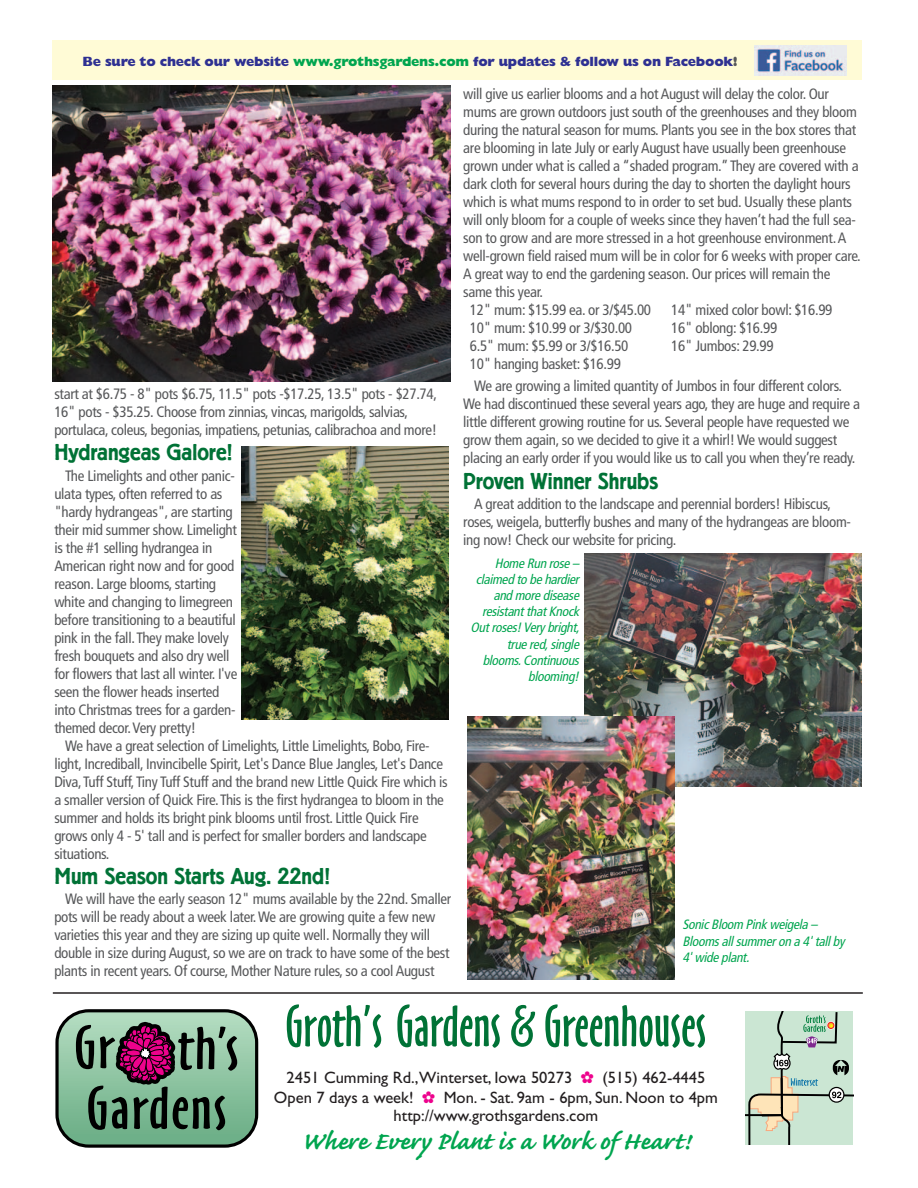
<style>
.page{position:relative;width:918px;height:1188px;background:#fff}
.page>*{position:absolute;margin:0;border:0;box-sizing:border-box;transform-origin:0 0}
.t1{font:54px "Oz Handicraft BT";color:#007236}
.t2{font:700 31.5px "Caflisch Script";color:#00a54f}
.t3{font:700 24px "Berliner Grotesk";color:#007236}
.t4{font:16.5px/18.5px "Gill Sans";color:#231f20}
.t5{font:condensed 15px/18px "Frutiger";letter-spacing:-.02em;color:#57585a}
.t6{font:italic condensed 13.5px/16.2px "Frutiger";color:#00a54f;text-align:right}
.t7{font:800 13.5px "Gill Sans";letter-spacing:-.02em;color:#2e3092}
.s1{color:#00a54f}
.s2{color:#57585a}
</style>
<div class="page">
<svg style="left:69px;top:1013px;width:176px;height:3px"></svg>
<svg style="left:57px;top:1011px;width:200px;height:135px;background:#8abe9d"></svg>
<svg style="left:62px;top:1134px;width:190px;height:10px"></svg>
<div style="left:55px;top:1009px;width:203px;height:139px;border:3px solid #000;border-radius:32px"></div>
<svg style="left:75px;top:1009px;width:162px;height:139px;background:#6b8173"></svg>
<svg style="left:746px;top:1011px;width:107px;height:134px;background:#bed1be"></svg>
<hr style="left:53px;top:992px;width:810px;height:2px;background:#231f20">
<img style="left:241px;top:447px;width:207px;height:273px">
<img style="left:585px;top:554px;width:277px;height:232px">
<img style="left:53px;top:86px;width:398px;height:296px">
<div style="left:52px;top:40px;width:810px;height:40px;background:#fffbd6"></div>
<img style="left:755px;top:45px;width:92px;height:31px">
<img style="left:467px;top:716px;width:207px;height:264px">
<p class="t7" style="left:83px;top:57px;width:657px">Be sure to check our website <span class="s1">www.grothsgardens.com</span> for updates &amp; follow us on Facebook<span class="s2">!</span></p>
<p class="t5" style="left:463px;top:86px;width:399px">will give us earlier blooms and a hot August will delay the color. Our mums are grown outdoors just south of the greenhouses and they bloom during the natural season for mums. Plants you see in the box stores that are blooming in late July or early August have usually been greenhouse grown under what is called a “shaded program.” They are covered with a dark cloth for several hours during the day to shorten the daylight hours which is what mums respond to in order to set bud. Usually these plants will only bloom for a couple of weeks since they haven’t had the full sea&shy;son to grow and are more stressed in a hot greenhouse environment. A well-grown field raised mum will be in color for 6 weeks with proper care.<br>A great way to end the gardening season. Our prices will remain the same this year.</p>
<p class="t5" style="left:54px;top:386px;width:384px">start at $6.75 - 8" pots $6.75, 11.5" pots -$17.25, 13.5" pots - $27.74,<br>16" pots - $35.25. Choose from zinnias, vincas, marigolds, salvias, portulaca, coleus, begonias, impatiens, petunias, calibrachoa and more!</p>
<h3 class="t3" style="left:54px;top:443px;width:180px">Hydrangeas Galore!</h3>
<p class="t5" style="left:54px;top:468px;width:185px;text-indent:11px">The Limelights and other panic&shy;ulata types, often referred to as "hardy hydrangeas", are starting their mid summer show. Limelight is the #1 selling hydrangea in<br>American right now and for good reason. Large blooms, starting white and changing to limegreen before transitioning to a beautiful pink in the fall. They make lovely fresh bouquets and also dry well for flowers that last all winter. I've seen the flower heads inserted into Christmas trees for a garden&shy;themed decor. Very pretty!</p>
<p class="t5" style="left:54px;top:738px;width:395px;text-indent:11px">We have a great selection of Limelights, Little Limelights, Bobo, Fire&shy;light, Incrediball, Invincibelle Spirit, Let's Dance Blue Jangles, Let's Dance Diva, Tuff Stuff, Tiny Tuff Stuff and the brand new Little Quick Fire which is a smaller version of Quick Fire. This is the first hydrangea to bloom in the summer and holds its bright pink blooms until frost. Little Quick Fire grows only 4 - 5' tall and is perfect for smaller borders and landscape situations.</p>
<h3 class="t3" style="left:54px;top:867px;width:278px">Mum Season Starts Aug. 22nd!</h3>
<p class="t5" style="left:54px;top:891px;width:398px;text-indent:11px">We will have the early season 12" mums available by the 22nd. Smaller pots will be ready about a week later. We are growing quite a few new varieties this year and they are sizing up quite well. Normally they will double in size during August, so we are on track to have some of the best plants in recent years. Of course, Mother Nature rules, so a cool August</p>
<p class="t5" style="left:470px;top:302px;width:183px">12" mum: $15.99 ea. or 3/$45.00<br>10" mum: $10.99 or 3/$30.00<br>6.5" mum: $5.99 or 3/$16.50<br>10" hanging basket: $16.99</p>
<p class="t5" style="left:671px;top:302px;width:163px">14" mixed color bowl: $16.99<br>16" oblong: $16.99<br>16" Jumbos: 29.99</p>
<p class="t5" style="left:463px;top:378px;width:398px;text-indent:11px">We are growing a limited quantity of Jumbos in four different colors.<br>We had discontinued these several years ago, they are huge and require a little different growing routine for us. Several people have requested we grow them again, so we decided to give it a whirl! We would suggest placing an early order if you would like us to call you when they’re ready.</p>
<h3 class="t3" style="left:463px;top:472px;width:196px">Proven Winner Shrubs</h3>
<p class="t5" style="left:463px;top:496px;width:389px;text-indent:11px">A great addition to the landscape and perennial borders! Hibiscus, roses, weigela, butterfly bushes and many of the hydrangeas are bloom&shy;ing now! Check our website for pricing.</p>
<p class="t6" style="left:471px;top:556px;width:113px">Home Run rose – claimed to be hardier and more disease resistantthatKnock<br>Outroses!Very bright, true red,single blooms.Continuous blooming!</p>
<p class="t6" style="left:682px;top:918px;width:164px;text-align:left">SonicBloom Pink weigela –<br>Bloomsallsummeron a 4'tallby<br>4'wide plant.</p>
<h1 class="t1" style="left:286px;top:1000px;width:422px">Groth’s Gardens &amp; Greenhouses</h1>
<p class="t4" style="left:287px;top:1070px;width:287px">2451 Cumming Rd.,Winterset, Iowa 50273</p>
<p class="t4" style="left:602px;top:1070px;width:104px">(515) 462-4445</p>
<p class="t4" style="left:274px;top:1090px;width:141px">Open 7 days a week!</p>
<p class="t4" style="left:394px;top:1090px;width:326px;text-indent:50px">Mon. - Sat. 9am - 6pm, Sun. Noon to 4pm http://www.grothsgardens.com</p>
<h2 class="t2" style="left:301px;top:1130px;width:390px">Where Every Plant is a Work of Heart!</h2>
</div>
